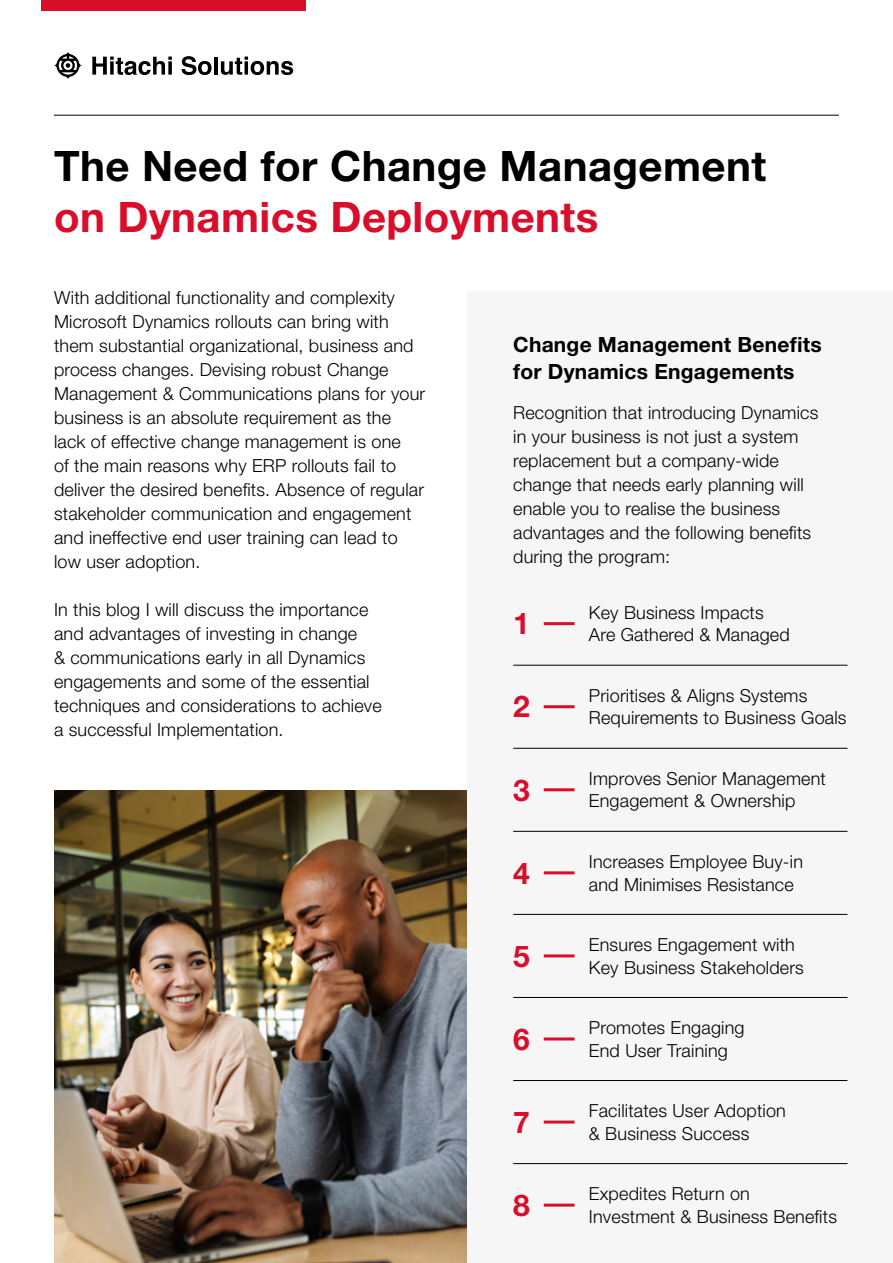
<style>
.page{position:relative;width:893px;height:1263px;background:#fff}
.page>*{position:absolute;margin:0;border:0;box-sizing:border-box;transform-origin:0 0}
.t1{font:700 42px "Helvetica Neue LT Std";letter-spacing:.01em;color:#000}
.t2{font:700 42px "Helvetica Neue LT Std";letter-spacing:.01em;color:#d80e2b}
.t3{font:700 30px "Helvetica Neue LT Std";color:#d80e2b}
.t4{font:700 21px/27px "Helvetica Neue LT Std";letter-spacing:.01em;color:#000}
.t5{font:300 18px/24px "Helvetica Neue LT Std";letter-spacing:.01em;color:#000}
</style>
<div class="page">
<img style="left:54px;top:791px;width:413px;height:472px">
<div style="left:468px;top:291px;width:425px;height:972px;background:#f7f6f7"></div>
<svg style="left:92px;top:57px;width:80px;height:18px"></svg>
<svg style="left:168px;top:61px;width:4px;height:14px"></svg>
<svg style="left:182px;top:56px;width:30px;height:19px"></svg>
<hr style="left:214px;top:57px;width:4px;height:18px;background:#000">
<svg style="left:221px;top:57px;width:72px;height:18px"></svg>
<svg style="left:54px;top:51px;width:28px;height:28px"></svg>
<div style="left:41px;top:0;width:264px;height:10px;background:#d80e2b"></div>
<hr style="left:54px;top:115px;width:785px;height:1px;background:#000">
<hr style="left:513px;top:665px;width:334px;height:1px;background:#000">
<hr style="left:513px;top:997px;width:334px;height:1px;background:#000">
<hr style="left:513px;top:1080px;width:334px;height:1px;background:#000">
<hr style="left:513px;top:1163px;width:334px;height:1px;background:#000">
<hr style="left:513px;top:748px;width:334px;height:1px;background:#000">
<hr style="left:513px;top:831px;width:334px;height:1px;background:#000">
<hr style="left:513px;top:914px;width:334px;height:1px;background:#000">
<hr style="left:544px;top:622px;width:31px;height:3px;background:#d80e2b">
<hr style="left:544px;top:705px;width:31px;height:3px;background:#d80e2b">
<hr style="left:544px;top:788px;width:31px;height:3px;background:#d80e2b">
<hr style="left:544px;top:871px;width:31px;height:3px;background:#d80e2b">
<hr style="left:544px;top:954px;width:31px;height:3px;background:#d80e2b">
<hr style="left:544px;top:1037px;width:31px;height:3px;background:#d80e2b">
<hr style="left:544px;top:1120px;width:31px;height:3px;background:#d80e2b">
<hr style="left:544px;top:1203px;width:31px;height:3px;background:#d80e2b">
<h1 class="t1" style="left:54px;top:140px;width:714px">The Need for Change Management</h1>
<h1 class="t2" style="left:54px;top:191px;width:546px">on Dynamics Deployments</h1>
<p class="t5" style="left:54px;top:285px;width:373px">With additional functionality and complexity Microsoft Dynamics rollouts can bring with them substantial organizational, business and process changes. Devising robust Change Management &amp; Communications plans for your business is an absolute requirement as the lack of effective change management is one<br>of the main reasons why ERP rollouts fail to deliver the desired benefits. Absence of regular stakeholder communication and engagement and ineffective end user training can lead to low user adoption.</p>
<p class="t5" style="left:54px;top:597px;width:329px">In this blog I will discuss the importance and advantages of investing in change<br>&amp; communications early in all Dynamics engagements and some of the essential techniques and considerations to achieve a successful Implementation.</p>
<p class="t4" style="left:513px;top:330px;width:310px">Change Management Benefits for Dynamics Engagements</p>
<p class="t5" style="left:513px;top:400px;width:307px">Recognition that introducing Dynamics in your business is not just a system replacement but a company-wide change that needs early planning will enable you to realise the business advantages and the following benefits during the program:</p>
<h2 class="t3" style="left:513px;top:605px;width:18px">1</h2>
<p class="t5" style="left:589px;top:601px;width:202px;line-height:22.5px">Key Business Impacts<br>Are Gathered &amp; Managed</p>
<h2 class="t3" style="left:513px;top:688px;width:18px">2</h2>
<p class="t5" style="left:589px;top:684px;width:259px;line-height:22.5px">Prioritises &amp; Aligns Systems<br>Requirements to Business Goals</p>
<h2 class="t3" style="left:513px;top:771px;width:18px">3</h2>
<p class="t5" style="left:589px;top:767px;width:238px;line-height:22.5px">Improves Senior Management<br>Engagement &amp; Ownership</p>
<h2 class="t3" style="left:513px;top:854px;width:18px">4</h2>
<p class="t5" style="left:589px;top:850px;width:216px;line-height:22.5px">Increases Employee Buy-in and Minimises Resistance</p>
<h2 class="t3" style="left:513px;top:937px;width:18px">5</h2>
<p class="t5" style="left:589px;top:933px;width:217px;line-height:22.5px">Ensures Engagement with<br>Key Business Stakeholders</p>
<h2 class="t3" style="left:513px;top:1020px;width:18px">6</h2>
<p class="t5" style="left:589px;top:1016px;width:157px;line-height:22.5px">Promotes Engaging<br>End User Training</p>
<h2 class="t3" style="left:513px;top:1103px;width:18px">7</h2>
<p class="t5" style="left:589px;top:1099px;width:199px;line-height:22.5px">Facilitates User Adoption &amp; Business Success</p>
<h2 class="t3" style="left:513px;top:1186px;width:18px">8</h2>
<p class="t5" style="left:589px;top:1182px;width:250px;line-height:22.5px">Expedites Return on<br>Investment &amp; Business Benefits</p>
</div>
